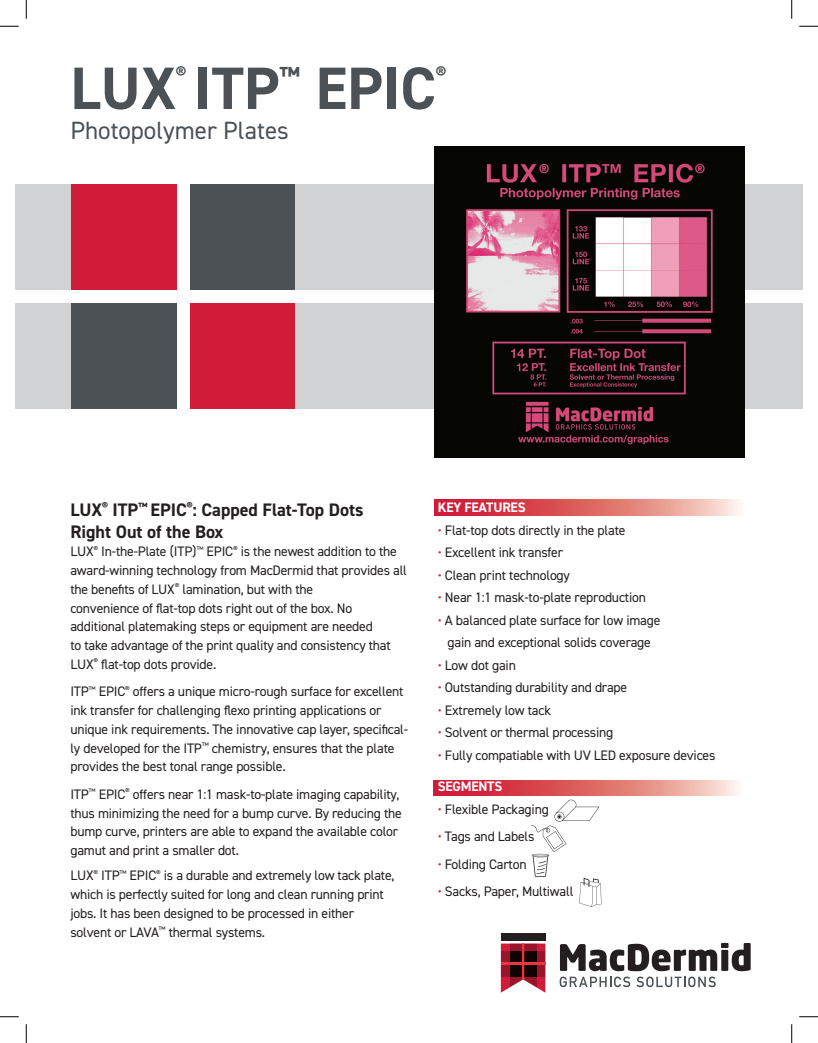
<style>
.page{position:relative;width:818px;height:1043px;background:#fff}
.page>*{position:absolute;margin:0;border:0;box-sizing:border-box;transform-origin:0 0}
.t1{font:700 60px "DIN2014";color:#4b5155}
.t2{font:25px "DIN2014";color:#4b5155}
.t3{font:700 23.38px "DIN2014";color:#4b5155}
.t4{font:700 18.25px "DIN2014";color:#4b5155}
.t5{font:700 18.12px/21.8px "DIN2014";color:#231f20}
.t6{font:13.75px/18.8px "DIN2014";letter-spacing:-.015em;color:#231f20}
.t7{font:700 13.75px "DIN2014";letter-spacing:-.015em;color:#fff}
.s1{color:#d11c39}
</style>
<div class="page">
<div style="left:15px;top:184px;width:787px;height:105px;background:#d1d2d4"></div>
<div style="left:15px;top:303px;width:787px;height:105px;background:#d1d2d4"></div>
<svg style="left:501px;top:943px;width:44px;height:49px;background:#933240"></svg>
<div style="left:501px;top:932px;width:44px;height:8px;background:#231f20"></div>
<svg style="left:559px;top:942px;width:191px;height:45px"></svg>
<div style="left:71px;top:303px;width:105px;height:105px;background:#4b5155"></div>
<div style="left:189px;top:184px;width:106px;height:105px;background:#4b5155"></div>
<div style="left:71px;top:184px;width:105px;height:105px;background:#d11c39"></div>
<div style="left:189px;top:303px;width:106px;height:105px;background:#d11c39"></div>
<div style="left:177px;top:181px;width:12px;height:234px;background:#fff"></div>
<img style="left:434px;top:147px;width:310px;height:310px">
<svg style="left:434px;top:500px;width:304px;height:15px;background:#e06d6e"></svg>
<svg style="left:433px;top:780px;width:304px;height:15px;background:#e06d6e"></svg>
<svg style="left:531px;top:799px;width:70px;height:108px"></svg>
<svg style="left:0;top:25px;width:19px;height:2px"></svg>
<svg style="left:799px;top:25px;width:19px;height:2px"></svg>
<svg style="left:0;top:1016px;width:19px;height:1px"></svg>
<svg style="left:799px;top:1016px;width:19px;height:1px"></svg>
<svg style="left:25px;top:0;width:2px;height:19px"></svg>
<svg style="left:25px;top:1024px;width:2px;height:18px"></svg>
<svg style="left:791px;top:0;width:1px;height:19px"></svg>
<svg style="left:791px;top:1024px;width:1px;height:18px"></svg>
<h3 class="t4" style="left:176px;top:61px;width:11px">®</h3>
<h3 class="t3" style="left:279px;top:60px;width:23px">™</h3>
<h1 class="t1" style="left:315px;top:48px;width:122px">EPIC</h1>
<h3 class="t4" style="left:436px;top:61px;width:11px">®</h3>
<h2 class="t2" style="left:70px;top:115px;width:220px">Photopolymer Plates</h2>
<h1 class="t1" style="left:70px;top:48px;width:210px">LUX ITP</h1>
<h3 class="t5" style="left:70px;top:498px;width:295px">LUX<sup>®</sup> ITP<sup>™</sup> EPIC<sup>®</sup>: Capped Flat-Top Dots<br>Right Out of the Box</h3>
<p class="t6" style="left:70px;top:542px;width:338px">LUX<sup>®</sup> In-the-Plate (ITP)<sup>™</sup> EPIC<sup>®</sup> is the newest addition to the award-winning technology from MacDermid that provides all the benefits of LUX<sup>®</sup> lamination, but with the<br>convenience of flat-top dots right out of the box. No additional platemaking steps or equipment are needed<br>to take advantage of the print quality and consistency that LUX<sup>®</sup> flat-top dots provide.</p>
<p class="t6" style="left:70px;top:682px;width:339px">ITP<sup>™</sup> EPIC<sup>®</sup> offers a unique micro-rough surface for excellent ink transfer for challenging flexo printing applications or unique ink requirements. The innovative cap layer, specifical&shy;ly developed for the ITP<sup>™</sup> chemistry, ensures that the plate provides the best tonal range possible.</p>
<p class="t6" style="left:70px;top:784px;width:333px">ITP<sup>™</sup> EPIC<sup>®</sup> offers near 1:1 mask-to-plate imaging capability, thus minimizing the need for a bump curve. By reducing the bump curve, printers are able to expand the available color gamut and print a smaller dot.</p>
<p class="t6" style="left:70px;top:865px;width:325px">LUX<sup>®</sup> ITP<sup>™</sup> EPIC<sup>®</sup> is a durable and extremely low tack plate, which is perfectly suited for long and clean running print jobs. It has been designed to be processed in either solvent or LAVA<sup>™</sup> thermal systems.</p>
<p class="t7" style="left:438px;top:498px;width:89px">KEY FEATURES</p>
<p class="t6" style="left:438px;top:520px;width:189px"><span class="s1">•</span> Flat-top dots directly in the plate</p>
<p class="t6" style="left:438px;top:543px;width:127px"><span class="s1">•</span> Excellent ink transfer</p>
<p class="t6" style="left:438px;top:565px;width:134px"><span class="s1">•</span> Clean print technology</p>
<p class="t6" style="left:438px;top:588px;width:210px"><span class="s1">•</span> Near 1:1 mask-to-plate reproduction</p>
<p class="t6" style="left:438px;top:608px;width:224px;line-height:22.5px;text-align:center"><span class="s1">•</span> A balanced plate surface for low image gain and exceptional solids coverage</p>
<p class="t6" style="left:438px;top:655px;width:80px"><span class="s1">•</span> Low dot gain</p>
<p class="t6" style="left:438px;top:678px;width:191px"><span class="s1">•</span> Outstanding durability and drape</p>
<p class="t6" style="left:438px;top:700px;width:115px"><span class="s1">•</span> Extremely low tack</p>
<p class="t6" style="left:438px;top:723px;width:177px"><span class="s1">•</span> Solvent or thermal processing</p>
<p class="t6" style="left:438px;top:745px;width:279px"><span class="s1">•</span> Fully compatiable with UV LED exposure devices</p>
<p class="t7" style="left:438px;top:777px;width:66px">SEGMENTS</p>
<p class="t6" style="left:438px;top:799px;width:112px"><span class="s1">•</span> Flexible Packaging</p>
<p class="t6" style="left:438px;top:826px;width:98px"><span class="s1">•</span> Tags and Labels</p>
<p class="t6" style="left:438px;top:854px;width:90px"><span class="s1">•</span> Folding Carton</p>
<p class="t6" style="left:438px;top:881px;width:137px"><span class="s1">•</span> Sacks, Paper, Multiwall</p>
</div>
